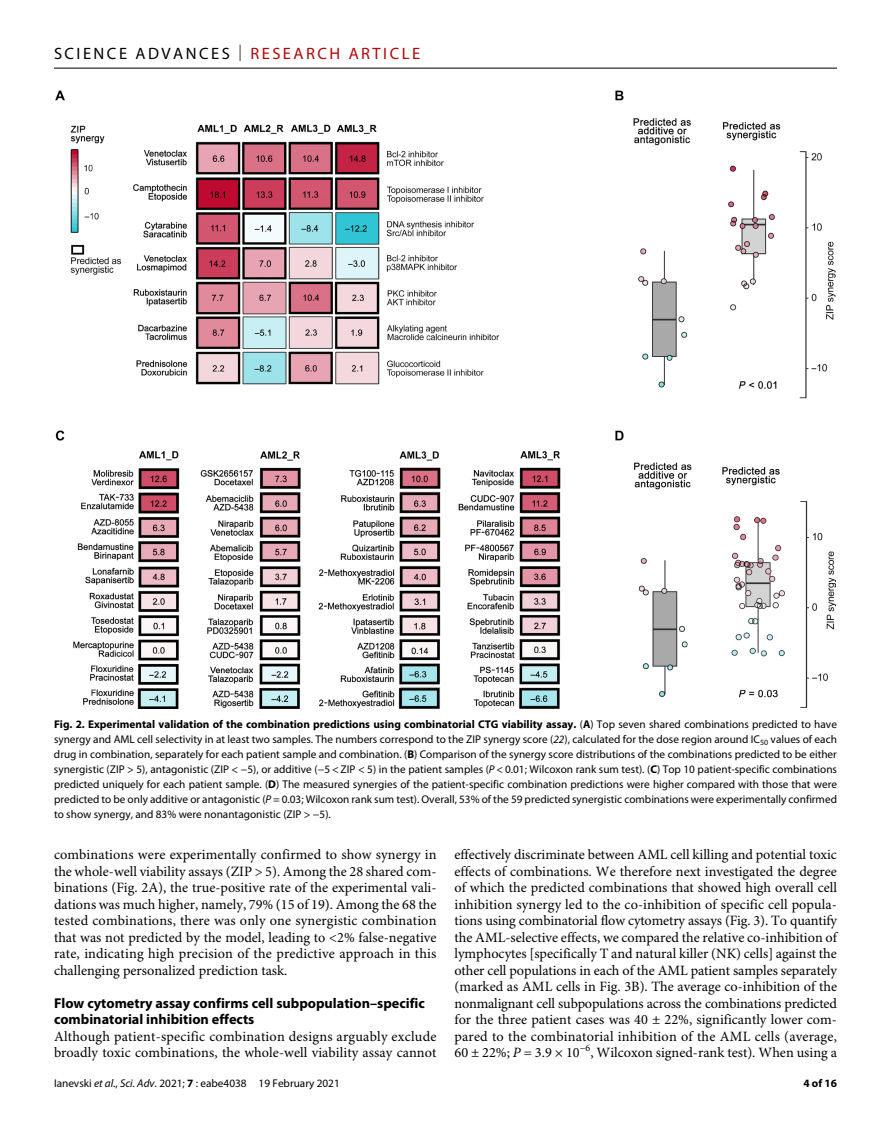
<style>
.page{position:relative;width:891px;height:1134px;background:#fff}
.page>*{position:absolute;margin:0;border:0;box-sizing:border-box;transform-origin:0 0}
.t1{font:16.5px "Myriad Pro";letter-spacing:.15em;color:#000}
.t2{font:14.25px/16.5px "Minion Pro";letter-spacing:.005em;color:#000;text-align:justify}
.t3{font:700 14.25px/16.5px "Myriad Pro";color:#000}
.t4{font:11.25px/15px "Myriad Pro";color:#000;text-align:justify}
.t5{font:700 11.25px "Myriad Pro";color:#000}
.s1{font-weight:300}
.s2{color:#b10508}
.s3{font-weight:700}
.s4{font-style:italic}
</style>
<div class="page">
<hr style="left:54px;top:68px;width:783px;height:1px;background:#000">
<img style="left:55px;top:90px;width:781px;height:619px">
<p class="t1" style="left:54px;top:40px;width:368px">SCIENCE ADVANCES <span class="s1">|</span> <span class="s2">RESEARCH ARTICLE</span></p>
<p class="t4" style="left:54px;top:717px;width:785px"><span class="s3">Fig. 2. Experimental validation of the combination predictions using combinatorial CTG viability assay.</span> (<span class="s3">A</span>) Top seven shared combinations predicted to have synergy and AML cell selectivity in at least two samples. The numbers correspond to the ZIP synergy score (<span class="s4">22</span>), calculated for the dose region around IC<sub>50</sub> values of each drug in combination, separately for each patient sample and combination. (<span class="s3">B</span>) Comparison of the synergy score distributions of the combinations predicted to be either synergistic (ZIP &gt; 5), antagonistic (ZIP &lt; −5), or additive (−5 &lt; ZIP &lt; 5) in the patient samples (<span class="s4">P</span> &lt; 0.01; Wilcoxon rank sum test). (<span class="s3">C</span>) Top 10 patient-specific combinations predicted uniquely for each patient sample. (<span class="s3">D</span>) The measured synergies of the patient-specific combination predictions were higher compared with those that were predicted to be only additive or antagonistic (<span class="s4">P</span> = 0.03; Wilcoxon rank sum test). Overall, 53% of the 59 predicted synergistic combinations were experimentally confirmed to show synergy, and 83% were nonantagonistic (ZIP &gt; −5).</p>
<p class="t2" style="left:54px;top:848px;width:384px">combinations were experimentally confirmed to show synergy in the whole-well viability assays (ZIP &gt; 5). Among the 28 shared com&shy;binations (Fig. 2A), the true-positive rate of the experimental vali&shy;dations was much higher, namely, 79% (15 of 19). Among the 68 the tested combinations, there was only one synergistic combination that was not predicted by the model, leading to &lt;2% false-negative rate, indicating high precision of the predictive approach in this challenging personalized prediction task.</p>
<p class="t3" style="left:54px;top:993px;width:372px">Flow cytometry assay confirms cell subpopulation–specific combinatorial inhibition effects</p>
<p class="t2" style="left:54px;top:1029px;width:384px">Although patient-specific combination designs arguably exclude broadly toxic combinations, the whole-well viability assay cannot</p>
<p class="t4" style="left:54px;top:1076px;width:287px">Ianevski <span class="s4">et al</span>., <span class="s4">Sci. Adv.</span> 2021; <span class="s3">7</span> : eabe4038 19 February 2021</p>
<p class="t2" style="left:454px;top:848px;width:384px">effectively discriminate between AML cell killing and potential toxic effects of combinations. We therefore next investigated the degree of which the predicted combinations that showed high overall cell inhibition synergy led to the co-inhibition of specific cell popula&shy;tions using combinatorial flow cytometry assays (Fig. 3). To quantify the AML-selective effects, we compared the relative co-inhibition of lymphocytes [specifically T and natural killer (NK) cells] against the other cell populations in each of the AML patient samples separately (marked as AML cells in Fig. 3B). The average co-inhibition of the nonmalignant cell subpopulations across the combinations predicted for the three patient cases was 40 ± 22%, significantly lower com&shy;pared to the combinatorial inhibition of the AML cells (average, 60 ± 22%; <span class="s4">P</span> = 3.9 × 10<sup>−6</sup>, Wilcoxon signed-rank test). When using a</p>
<p class="t5" style="left:803px;top:1074px;width:35px">4 of 16</p>
</div>
